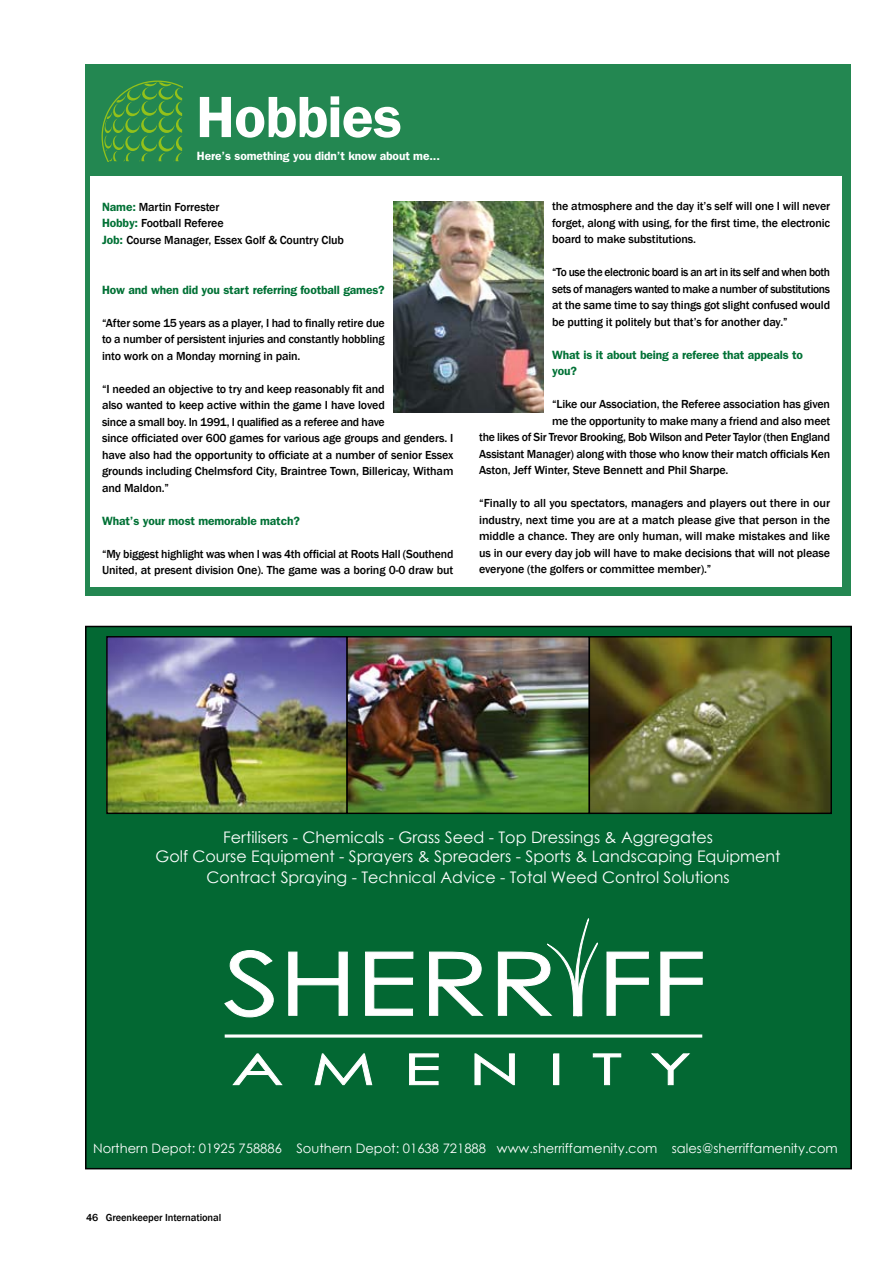
<style>
.page{position:relative;width:893px;height:1263px;background:#fff}
.page>*{position:absolute;margin:0;border:0;box-sizing:border-box;transform-origin:0 0}
.t1{font:600 58.5px "Franklin Gothic";letter-spacing:-.01em;color:#fff}
.t2{font:15.9px/19px "Century Gothic";color:#fff;text-align:center}
.t3{font:13.05px "Century Gothic";color:#fff}
.t4{font:500 12px/16.5px "Franklin Gothic";letter-spacing:-.01em;color:#000}
.t5{font:500 12px/16.5px "Franklin Gothic";letter-spacing:-.01em;color:#000;text-align:justify;scale:.96 1}
.t6{font:600 12px/16.5px "Franklin Gothic";letter-spacing:-.01em;color:#007135}
.t7{font:600 12px "Franklin Gothic";letter-spacing:-.01em;color:#fff}
.t8{font:500 10.5px "Franklin Gothic";letter-spacing:-.01em;color:#000}
.s1{font-weight:600;color:#007135}
</style>
<div class="page">
<div style="left:85px;top:64px;width:765px;height:531px;background:#238751"></div>
<svg style="left:102px;top:81px;width:80px;height:80px"></svg>
<div style="left:90px;top:176px;width:752px;height:410px;background:#fff"></div>
<img style="left:393px;top:202px;width:151px;height:210px">
<div style="left:86px;top:626px;width:765px;height:543px;background:#036833"></div>
<img style="left:108px;top:638px;width:722px;height:174px">
<div style="left:106px;top:636px;width:242px;height:178px;border:1px solid #000"></div>
<div style="left:346px;top:636px;width:244px;height:178px;border:1px solid #000"></div>
<div style="left:589px;top:636px;width:243px;height:178px;border:1px solid #000"></div>
<hr style="left:225px;top:1034px;width:477px;height:3px;background:#fff">
<svg style="left:224px;top:950px;width:50px;height:68px"></svg>
<svg style="left:288px;top:951px;width:60px;height:65px"></svg>
<svg style="left:365px;top:951px;width:49px;height:65px"></svg>
<svg style="left:429px;top:951px;width:55px;height:65px"></svg>
<svg style="left:606px;top:951px;width:43px;height:65px"></svg>
<svg style="left:660px;top:951px;width:43px;height:65px"></svg>
<svg style="left:232px;top:1053px;width:51px;height:33px"></svg>
<svg style="left:314px;top:1053px;width:59px;height:33px"></svg>
<svg style="left:409px;top:1053px;width:30px;height:33px"></svg>
<svg style="left:474px;top:1053px;width:41px;height:33px"></svg>
<div style="left:554px;top:1054px;width:5px;height:31px;background:#fff"></div>
<div style="left:553px;top:1053px;width:6px;height:32px;border:1px solid #fff"></div>
<svg style="left:592px;top:1053px;width:30px;height:33px"></svg>
<svg style="left:651px;top:1053px;width:39px;height:33px"></svg>
<svg style="left:497px;top:919px;width:101px;height:97px"></svg>
<h1 class="t1" style="left:196px;top:82px;width:207px">Hobbies</h1>
<p class="t7" style="left:197px;top:148px;width:244px">Here’s something you didn’t know about me...</p>
<p class="t4" style="left:102px;top:199px;width:243px"><span class="s1">Name:</span> Martin Forrester<br><span class="s1">Hobby:</span> Football Referee<br><span class="s1">Job:</span> Course Manager, Essex Golf &amp; Country Club</p>
<p class="t6" style="left:102px;top:281px;width:284px">How and when did you start referring football games?</p>
<p class="t4" style="left:102px;top:314px;width:284px;text-align:justify">“After some 15 years as a player, I had to finally retire due to a number of persistent injuries and constantly hobbling into work on a Monday morning in pain.</p>
<p class="t4" style="left:102px;top:380px;width:353px">“I needed an objective to try and keep reasonably fit and<br>also wanted to keep active within the game I have loved<br>since a small boy. In 1991, I qualified as a referee and have<br>since officiated over 600 games for various age groups and genders. I have also had the opportunity to officiate at a number of senior Essex grounds including Chelmsford City, Braintree Town, Billericay, Witham and Maldon.”</p>
<p class="t6" style="left:102px;top:512px;width:199px">What’s your most memorable match?</p>
<p class="t4" style="left:102px;top:545px;width:353px">“My biggest highlight was when I was 4th official at Roots Hall (Southend<br>United, at present division One). The game was a boring 0-0 draw but</p>
<p class="t4" style="left:552px;top:198px;width:280px;text-align:justify">the atmosphere and the day it’s self will one I will never forget, along with using, for the first time, the electronic board to make substitutions.</p>
<p class="t5" style="left:552px;top:264px;width:291px">“To use the electronic board is an art in its self and when both sets of managers wanted to make a number of substitutions at the same time to say things got slight confused would be putting it politely but that’s for another day.”</p>
<p class="t6" style="left:552px;top:347px;width:252px">What is it about being a referee that appeals to you?</p>
<p class="t4" style="left:552px;top:396px;width:280px">“Like our Association, the Referee association has given</p>
<p class="t4" style="left:552px;top:413px;width:280px">me the opportunity to make many a friend and also meet</p>
<p class="t4" style="left:479px;top:429px;width:352px">the likes of Sir Trevor Brooking, Bob Wilson and Peter Taylor (then England</p>
<p class="t4" style="left:479px;top:446px;width:353px">Assistant Manager) along with those who know their match officials Ken</p>
<p class="t4" style="left:479px;top:462px;width:251px">Aston, Jeff Winter, Steve Bennett and Phil Sharpe.</p>
<p class="t4" style="left:479px;top:495px;width:353px;text-align:justify">“Finally to all you spectators, managers and players out there in our industry, next time you are at a match please give that person in the middle a chance. They are only human, will make mistakes and like us in our every day job will have to make decisions that will not please everyone (the golfers or committee member).”</p>
<h2 class="t2" style="left:155px;top:827px;width:627px">Fertilisers - Chemicals - Grass Seed - Top Dressings &amp; Aggregates<br>Golf Course Equipment - Sprayers &amp; Spreaders - Sports &amp; Landscaping Equipment</h2>
<h2 class="t2" style="left:206px;top:867px;width:525px">Contract Spraying - Technical Advice - Total Weed Control Solutions</h2>
<p class="t3" style="left:93px;top:1139px;width:746px">Northern Depot: 01925 758886 Southern Depot: 01638 721888 www.sherriffamenity.com sales@sherriffamenity.com</p>
<p class="t8" style="left:86px;top:1211px;width:137px">46 Greenkeeper International</p>
</div>
